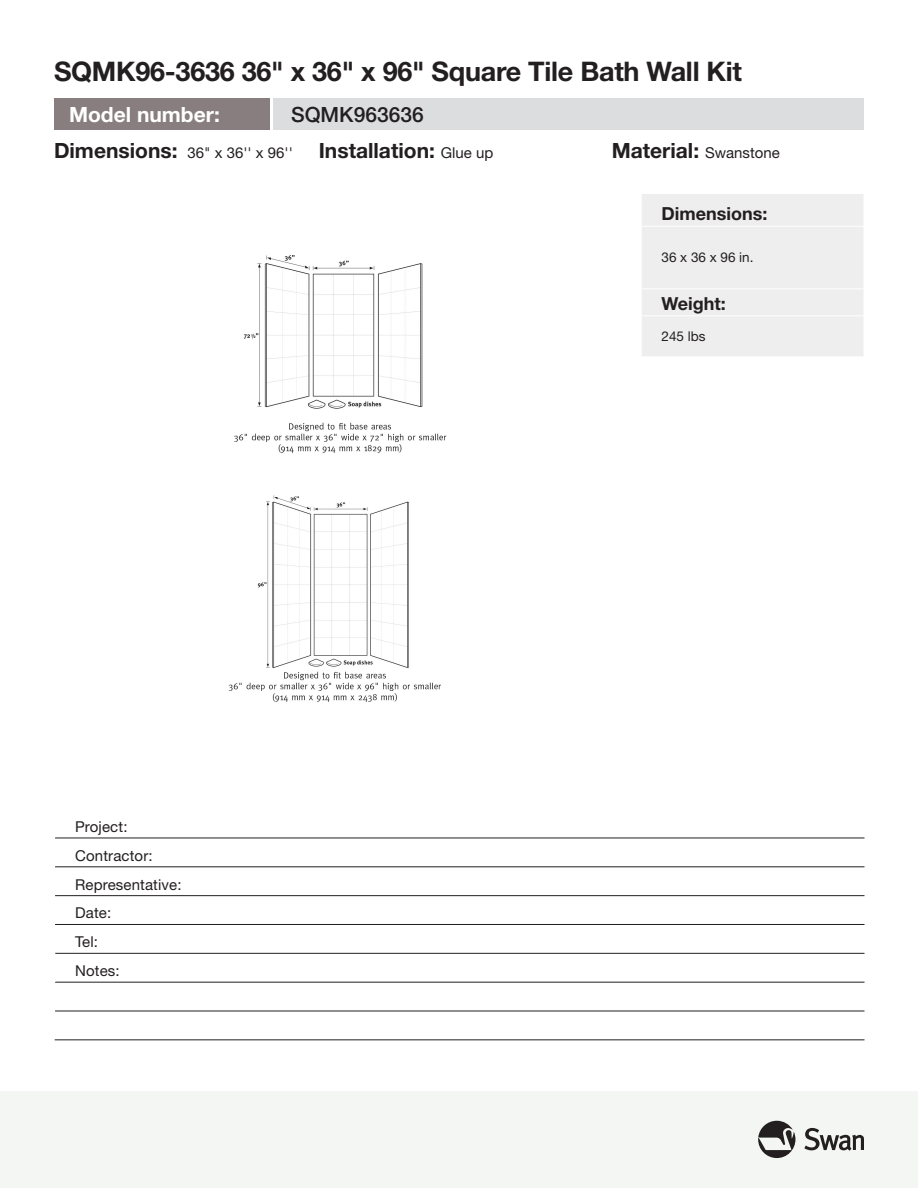
<style>
.page{position:relative;width:918px;height:1188px;background:#fff}
.page>*{position:absolute;margin:0;border:0;box-sizing:border-box;transform-origin:0 0}
.t1{font:700 27px "Helvetica Neue LT Std";letter-spacing:-.01em;color:#231f20}
.dimensions{font:700 21px "Helvetica Neue LT Std";color:#231f20}
.SKU_LBL_VAR{font:700 21px "Helvetica Neue LT Std";color:#fff}
.t2{font:500 21px "Helvetica Neue LT Std";color:#231f20}
.product-features-tit{font:700 18px "Helvetica Neue LT Std";color:#231f20}
.dimensions-2{font:15px "Helvetica Neue LT Std";color:#231f20}
.REPRESENTATIVE_LBL_V{font:15px "Helvetica Neue LT Std";letter-spacing:.01em;color:#231f20}
.CONTRACTOR_LBL_VAR{font:15px "Helvetica Neue LT Std";letter-spacing:.01em;color:#231f20}
.TEL_LBL_VAR{font:15px "Helvetica Neue LT Std";letter-spacing:.01em;color:#231f20}
.PROJECT_LBL_VAR{font:15px "Helvetica Neue LT Std";letter-spacing:.01em;color:#231f20}
.DATE_LBL_VAR{font:15px "Helvetica Neue LT Std";color:#231f20}
.product-features-tex{font:13.5px "Helvetica Neue LT Std";color:#231f20}
.s1{font-weight:700;font-size:21px}
.s2{font-weight:400;font-size:15px}
</style>
<div class="page">
<div style="left:0;top:1091px;width:918px;height:97px;background:#f3f6f3"></div>
<div style="left:273px;top:99px;width:591px;height:31px;background:#dcdddf"></div>
<div style="left:54px;top:99px;width:216px;height:31px;background:#887e80"></div>
<svg style="left:804px;top:1128px;width:60px;height:23px"></svg>
<svg style="left:758px;top:1121px;width:37px;height:37px"></svg>
<hr style="left:55px;top:838px;width:810px;height:1px;background:#231f20">
<hr style="left:55px;top:867px;width:810px;height:1px;background:#231f20">
<hr style="left:55px;top:895px;width:810px;height:1px;background:#231f20">
<hr style="left:55px;top:924px;width:810px;height:1px;background:#231f20">
<hr style="left:55px;top:1011px;width:810px;height:1px;background:#231f20">
<hr style="left:55px;top:1040px;width:810px;height:1px;background:#231f20">
<hr style="left:55px;top:953px;width:810px;height:1px;background:#231f20">
<hr style="left:55px;top:982px;width:810px;height:1px;background:#231f20">
<svg style="left:55px;top:837px;width:1px;height:203px"></svg>
<img style="left:228px;top:255px;width:219px;height:447px">
<div style="left:642px;top:194px;width:222px;height:162px;background:#eeeeef"></div>
<hr style="left:641px;top:315px;width:223px;height:1px;background:#fff">
<p class="t1" style="left:54px;top:54px;width:690px">SQMK96-3636 36" x 36" x 96" Square Tile Bath Wall Kit</p>
<p class="SKU_LBL_VAR" style="left:69px;top:101px;width:152px">Model number:</p>
<p class="t2" style="left:291px;top:102px;width:134px">SQMK963636</p>
<p class="dimensions-2" style="left:54px;top:144px;width:240px"><span class="s1">Dimensions:</span> 36" x 36'' x 96''</p>
<p class="dimensions" style="left:319px;top:138px;width:176px">Installation: <span class="s2">Glue up</span></p>
<p class="dimensions" style="left:612px;top:138px;width:169px">Material: <span class="s2">Swanstone</span></p>
<p class="PROJECT_LBL_VAR" style="left:75px;top:818px;width:54px">Project:</p>
<p class="CONTRACTOR_LBL_VAR" style="left:75px;top:847px;width:79px">Contractor:</p>
<p class="REPRESENTATIVE_LBL_V" style="left:75px;top:875px;width:108px">Representative:</p>
<p class="DATE_LBL_VAR" style="left:75px;top:904px;width:38px">Date:</p>
<p class="TEL_LBL_VAR" style="left:75px;top:933px;width:24px">Tel:</p>
<p class="TEL_LBL_VAR" style="left:75px;top:962px;width:46px">Notes:</p>
<p class="product-features-tit" style="left:662px;top:203px;width:107px">Dimensions:</p>
<p class="product-features-tex" style="left:661px;top:250px;width:94px">36 x 36 x 96 in.</p>
<p class="product-features-tit" style="left:662px;top:292px;width:66px">Weight:</p>
<p class="product-features-tex" style="left:661px;top:328px;width:46px">245 lbs</p>
</div>
